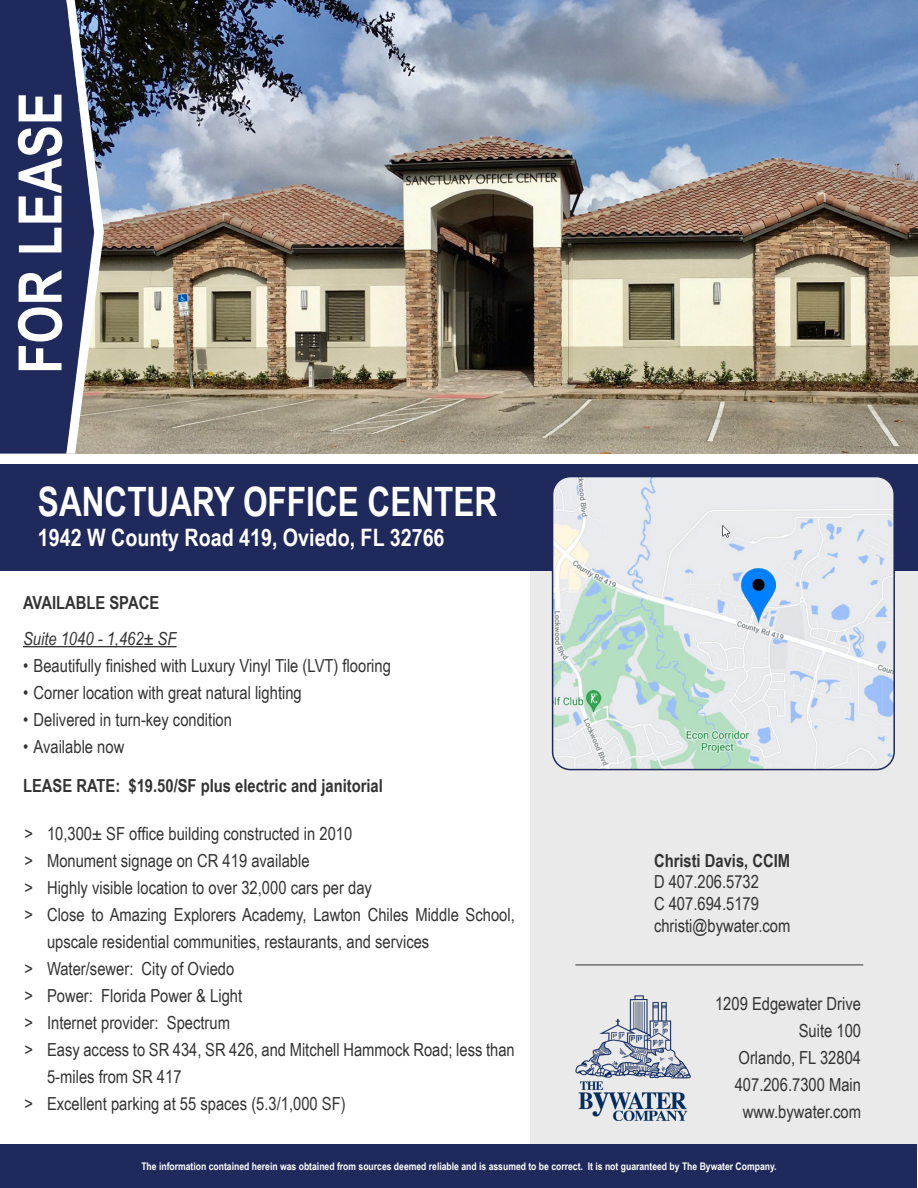
<style>
.page{position:relative;width:918px;height:1188px;background:#fff}
.page>*{position:absolute;margin:0;border:0;box-sizing:border-box;transform-origin:0 0}
.t1{font:700 60px "Arial Narrow";color:#fff}
.t2{font:700 40.5px "Arial Narrow";color:#fff;scale:.95 1}
.t3{font:700 24px "Arial Narrow";color:#fff}
.t4{font:18px/27px "Arial Narrow";color:#333}
.t5{font:700 18px "Arial Narrow";color:#333}
.t6{font:italic 18px "Arial Narrow";color:#333}
.t7{font:700 10.5px "Arial Narrow";color:#fff}
</style>
<div class="page">
<div style="left:530px;top:571px;width:388px;height:579px;background:#eaeaea"></div>
<div style="left:1px;top:1144px;width:916px;height:43px;background:#1f295c"></div>
<div style="left:0;top:464px;width:918px;height:107px;background:#1f295c"></div>
<img style="left:104px;top:0;width:814px;height:454px">
<svg style="left:0;top:0;width:104px;height:454px;background:#3f466e"></svg>
<img style="left:576px;top:996px;width:114px;height:124px">
<img style="left:553px;top:479px;width:341px;height:291px">
<div style="left:552px;top:476px;width:343px;height:294px;border:2px solid #1f295c;border-radius:18px"></div>
<hr style="left:575px;top:965px;width:288px;height:1px;background:#333">
<img style="left:741px;top:568px;width:34px;height:55px">
<hr style="left:23px;top:646px;width:154px;height:1px;background:#333">
<p class="t1" style="left:-5px;top:374px;width:283px;rotate:-90deg">FOR LEASE</p>
<p class="t2" style="left:38px;top:471px;width:485px">SANCTUARY OFFICE CENTER</p>
<p class="t3" style="left:38px;top:519px;width:408px">1942 W County Road 419, Oviedo, FL 32766</p>
<p class="t5" style="left:23px;top:589px;width:138px">AVAILABLE SPACE</p>
<p class="t6" style="left:23px;top:626px;width:155px">Suite 1040 - 1,462± SF</p>
<p class="t4" style="left:23px;top:651px;width:369px">• Beautifully finished with Luxury Vinyl Tile (LVT) flooring</p>
<p class="t4" style="left:23px;top:678px;width:280px">• Corner location with great natural lighting</p>
<p class="t4" style="left:23px;top:705px;width:211px">• Delivered in turn-key condition</p>
<p class="t4" style="left:23px;top:732px;width:103px">• Available now</p>
<p class="t5" style="left:23px;top:772px;width:361px">LEASE RATE: $19.50/SF plus electric and janitorial</p>
<p class="t4" style="left:25px;top:819px;width:329px">&gt; 10,300± SF office building constructed in 2010</p>
<p class="t4" style="left:25px;top:846px;width:287px">&gt; Monument signage on CR 419 available</p>
<p class="t4" style="left:25px;top:873px;width:349px">&gt; Highly visible location to over 32,000 cars per day</p>
<p class="t4" style="left:47px;top:900px;width:469px;text-indent:-22px">&gt; Close to Amazing Explorers Academy, Lawton Chiles Middle School, upscale residential communities, restaurants, and services</p>
<p class="t4" style="left:25px;top:954px;width:211px">&gt; Water/sewer: City of Oviedo</p>
<p class="t4" style="left:25px;top:981px;width:219px">&gt; Power: Florida Power &amp; Light</p>
<p class="t4" style="left:25px;top:1008px;width:207px">&gt; Internet provider: Spectrum</p>
<p class="t4" style="left:47px;top:1035px;width:469px;text-indent:-22px">&gt; Easy access to SR 434, SR 426, and Mitchell Hammock Road; less than<br>5-miles from SR 417</p>
<p class="t4" style="left:25px;top:1089px;width:323px">&gt; Excellent parking at 55 spaces (5.3/1,000 SF)</p>
<p class="t5" style="left:654px;top:847px;width:138px">Christi Davis, CCIM</p>
<p class="t4" style="left:654px;top:868px;width:107px">D 407.206.5732</p>
<p class="t4" style="left:654px;top:890px;width:107px">C 407.694.5179</p>
<p class="t4" style="left:654px;top:911px;width:138px">christi@bywater.com</p>
<p class="t4" style="left:715px;top:990px;width:148px">1209 Edgewater Drive</p>
<p class="t4" style="left:799px;top:1017px;width:64px">Suite 100</p>
<p class="t4" style="left:739px;top:1044px;width:124px">Orlando, FL 32804</p>
<p class="t4" style="left:735px;top:1071px;width:128px">407.206.7300 Main</p>
<p class="t4" style="left:743px;top:1098px;width:120px">www.bywater.com</p>
<p class="t7" style="left:141px;top:1158px;width:637px">The information contained herein was obtained from sources deemed reliable and is assumed to be correct. It is not guaranteed by The Bywater Company.</p>
</div>
